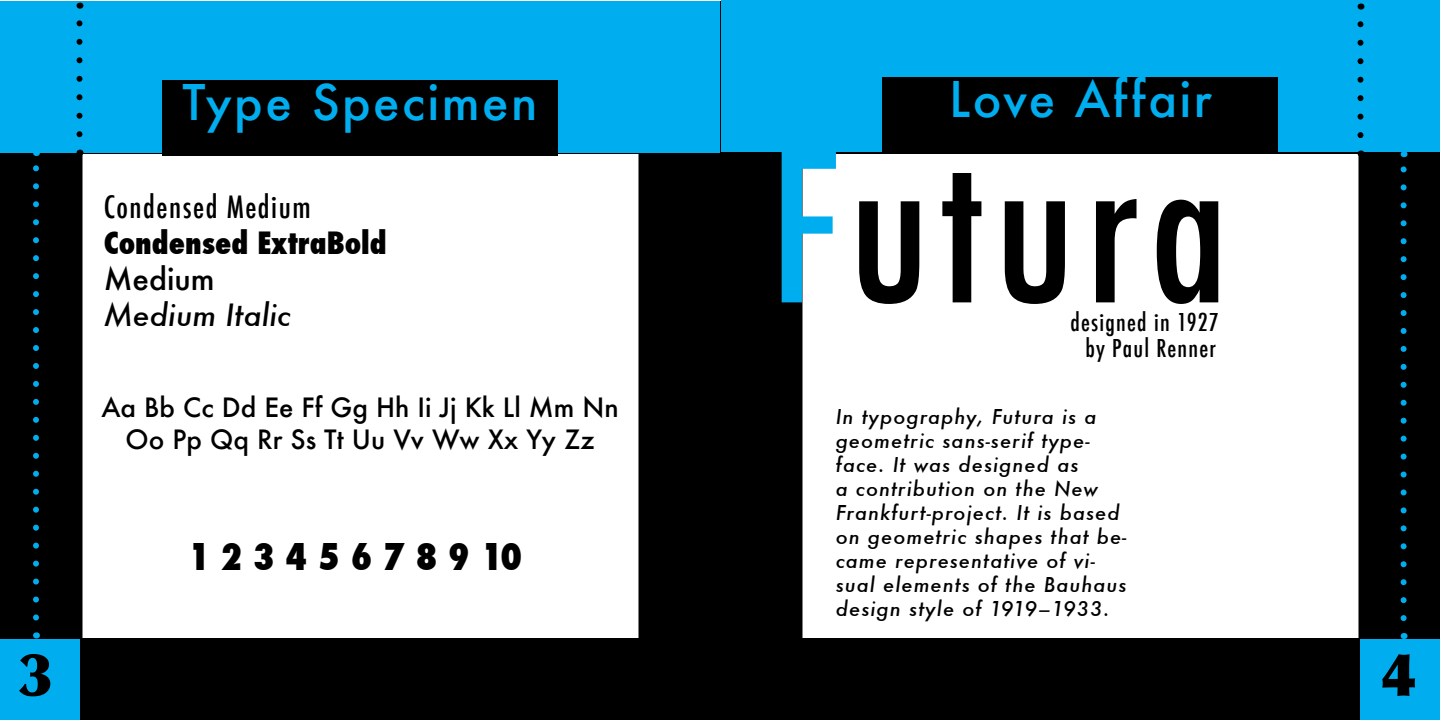
<style>
.page{position:relative;width:1440px;height:720px;background:#fff}
.page>*{position:absolute;margin:0;border:0;box-sizing:border-box;transform-origin:0 0}
.t1{font:500 condensed 200px "Futura";letter-spacing:.05em;color:#000}
.t2{font:900 60px "Optima";color:#000}
.t3{font:500 48px "Futura";letter-spacing:.05em;color:#00aeef}
.t4{font:800 condensed 36px "Futura";color:#000}
.t5{font:800 condensed 30px "Futura";color:#000}
.t6{font:500 condensed 30px "Futura";letter-spacing:.05em;color:#000}
.t7{font:italic 500 30px "Futura";color:#000}
.t8{font:500 30px "Futura";color:#000}
.t9{font:500 26px/31.2px "Futura";color:#000;text-align:center}
.t10{font:500 condensed 24px/25.6px "Futura";letter-spacing:.05em;color:#000;text-align:center}
.t11{font:italic 500 20px/24px "Futura";letter-spacing:.05em;color:#000}
.s1{color:#00aeef}
</style>
<div class="page">
<div style="left:0;top:1px;width:1440px;height:719px;background:#000"></div>
<div style="left:0;top:1px;width:720px;height:151px;background:#00aeef"></div>
<div style="left:721px;top:0;width:719px;height:152px;background:#00aeef"></div>
<div style="left:82px;top:154px;width:557px;height:484px;background:#fff"></div>
<div style="left:802px;top:154px;width:557px;height:484px;background:#fff"></div>
<svg style="left:33px;top:165px;width:6px;height:453px"></svg>
<div style="left:0;top:639px;width:80px;height:81px;background:#00aeef"></div>
<svg style="left:1401px;top:166px;width:6px;height:452px"></svg>
<div style="left:1360px;top:639px;width:80px;height:81px;background:#00aeef"></div>
<div style="left:162px;top:80px;width:396px;height:76px;background:#000"></div>
<svg style="left:1358px;top:21px;width:6px;height:114px"></svg>
<svg style="left:76px;top:20px;width:6px;height:114px"></svg>
<div style="left:882px;top:77px;width:396px;height:76px;background:#000"></div>
<h3 class="t3" style="left:182px;top:69px;width:357px">Type Specimen</h3>
<h3 class="t6" style="left:104px;top:188px;width:209px">Condensed Medium</h3>
<h3 class="t5" style="left:104px;top:222px;width:285px">Condensed ExtraBold</h3>
<h3 class="t8" style="left:104px;top:258px;width:112px">Medium</h3>
<h3 class="t7" style="left:104px;top:294px;width:189px">Medium Italic</h3>
<h3 class="t9" style="left:101px;top:392px;width:519px">Aa Bb Cc Dd Ee Ff Gg Hh Ii Jj Kk Ll Mm Nn<br>Oo Pp Qq Rr Ss Tt Uu Vv Ww Xx Yy Zz</h3>
<h3 class="t4" style="left:188px;top:532px;width:336px">1 2 3 4 5 6 7 8 9 10</h3>
<h3 class="t3" style="left:949px;top:66px;width:264px">Love Affair</h3>
<h1 class="t1" style="left:770px;top:100px;width:460px"><span class="s1">F</span>utura</h1>
<p class="t10" style="left:1071px;top:310px;width:150px">designed in 1927 by Paul Renner</p>
<p class="t11" style="left:836px;top:404px;width:292px">In typography, Futura is a geometric sans-serif type&shy;face. It was designed as<br>a contribution on the New<br>Frankfurt-project. It is based on geometric shapes that be&shy;came representative of vi&shy;sual elements of the Bauhaus design style of 1919–1933.</p>
<h2 class="t2" style="left:18px;top:638px;width:37px">3</h2>
<h2 class="t2" style="left:1381px;top:638px;width:37px">4</h2>
</div>
